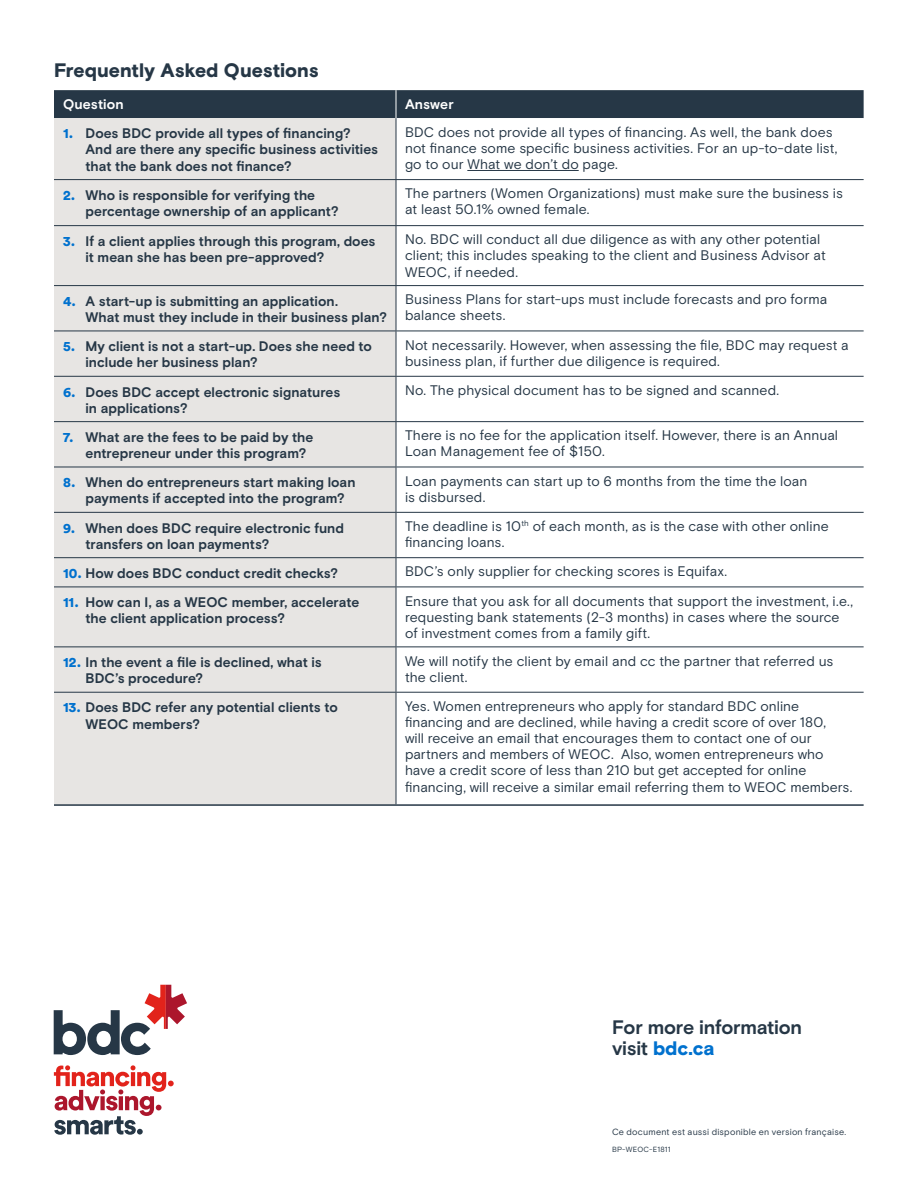
<style>
.page{position:relative;width:918px;height:1188px;background:#fff}
.page>*{position:absolute;margin:0;border:0;box-sizing:border-box;transform-origin:0 0}
.S2_Paragraphe{font:700 19.5px/21px "Basis Grotesque";letter-spacing:-.015em;color:#263746}
.S2_Paragraphe-2{font:900 19.5px "Basis Grotesque";color:#263746}
.t1{font:13.8px/16.2px "Basis Grotesque";letter-spacing:.005em;color:#263746}
.t2{font:700 13.8px/16.2px "Basis Grotesque";letter-spacing:.005em;color:#263746}
.t3{font:700 13.8px "Basis Grotesque";letter-spacing:.01em;color:#fff}
.Dispo_FR_EN{font:9px "Basis Grotesque";letter-spacing:.025em;color:#263746}
.t4{font:7.5px "Basis Grotesque";letter-spacing:.025em;color:#263746}
.s1{font-family:"Circular Std";font-weight:900;color:#0071ce}
.s2{font-weight:900;color:#0071ce}
</style>
<div class="page">
<svg style="left:54px;top:985px;width:133px;height:70px"></svg>
<svg style="left:54px;top:1065px;width:120px;height:70px"></svg>
<div style="left:54px;top:118px;width:342px;height:686px;background:#e7e5e3"></div>
<svg style="left:397px;top:180px;width:467px;height:512px"></svg>
<div style="left:54px;top:90px;width:810px;height:28px;background:#263746"></div>
<hr style="left:396px;top:179px;width:468px;height:1px;background:#263746">
<hr style="left:396px;top:225px;width:468px;height:1px;background:#263746">
<hr style="left:396px;top:285px;width:468px;height:1px;background:#263746">
<hr style="left:396px;top:118px;width:1px;height:61px;background:#263746">
<hr style="left:54px;top:179px;width:342px;height:1px;background:#263746">
<hr style="left:396px;top:180px;width:1px;height:45px;background:#263746">
<hr style="left:54px;top:225px;width:342px;height:1px;background:#263746">
<hr style="left:396px;top:226px;width:1px;height:59px;background:#263746">
<hr style="left:54px;top:285px;width:342px;height:1px;background:#263746">
<hr style="left:396px;top:286px;width:1px;height:45px;background:#263746">
<hr style="left:396px;top:331px;width:1px;height:45px;background:#263746">
<hr style="left:396px;top:377px;width:1px;height:44px;background:#263746">
<hr style="left:396px;top:422px;width:1px;height:45px;background:#263746">
<hr style="left:396px;top:467px;width:1px;height:45px;background:#263746">
<hr style="left:396px;top:513px;width:1px;height:44px;background:#263746">
<svg style="left:396px;top:558px;width:1px;height:29px"></svg>
<hr style="left:396px;top:587px;width:1px;height:60px;background:#263746">
<hr style="left:396px;top:647px;width:1px;height:45px;background:#263746">
<hr style="left:396px;top:693px;width:1px;height:111px;background:#263746">
<hr style="left:54px;top:804px;width:342px;height:2px;background:#263746">
<hr style="left:396px;top:804px;width:468px;height:2px;background:#263746">
<hr style="left:54px;top:331px;width:342px;height:1px;background:#263746">
<hr style="left:396px;top:331px;width:468px;height:1px;background:#263746">
<hr style="left:54px;top:376px;width:342px;height:1px;background:#263746">
<hr style="left:396px;top:376px;width:468px;height:1px;background:#263746">
<hr style="left:54px;top:421px;width:342px;height:1px;background:#263746">
<hr style="left:396px;top:421px;width:468px;height:1px;background:#263746">
<hr style="left:54px;top:467px;width:342px;height:1px;background:#263746">
<hr style="left:396px;top:467px;width:468px;height:1px;background:#263746">
<hr style="left:54px;top:512px;width:342px;height:1px;background:#263746">
<hr style="left:396px;top:512px;width:468px;height:1px;background:#263746">
<hr style="left:54px;top:557px;width:342px;height:1px;background:#263746">
<hr style="left:396px;top:557px;width:468px;height:1px;background:#263746">
<hr style="left:54px;top:587px;width:342px;height:1px;background:#263746">
<hr style="left:396px;top:587px;width:468px;height:1px;background:#263746">
<hr style="left:54px;top:647px;width:342px;height:1px;background:#263746">
<hr style="left:396px;top:647px;width:468px;height:1px;background:#263746">
<hr style="left:54px;top:692px;width:342px;height:1px;background:#263746">
<hr style="left:396px;top:692px;width:468px;height:1px;background:#263746">
<hr style="left:467px;top:170px;width:112px;height:1px;background:#263746">
<p class="S2_Paragraphe-2" style="left:54px;top:58px;width:266px">Frequently Asked Questions</p>
<p class="t3" style="left:63px;top:96px;width:62px">Question</p>
<p class="t3" style="left:405px;top:96px;width:50px">Answer</p>
<p class="t2" style="left:86px;top:125px;width:294px;text-indent:-22px"><span class="s1">1.</span> Does BDC provide all types of financing?<br>And are there any specific business activities that the bank does not finance?</p>
<p class="t1" style="left:405px;top:124px;width:434px">BDC does not provide all types of financing. As well, the bank does not finance some specific business activities. For an up-to-date list, go to our What we don’t do page.</p>
<p class="t2" style="left:86px;top:187px;width:255px;text-indent:-22px"><span class="s1">2.</span> Who is responsible for verifying the percentage ownership of an applicant?</p>
<p class="t1" style="left:405px;top:185px;width:439px">The partners (Women Organizations) must make sure the business is at least 50.1% owned female.</p>
<p class="t2" style="left:86px;top:233px;width:291px;text-indent:-22px"><span class="s1">3.</span> If a client applies through this program, does it mean she has been pre-approved?</p>
<p class="t1" style="left:405px;top:231px;width:422px">No. BDC will conduct all due diligence as with any other potential client; this includes speaking to the client and Business Advisor at<br>WEOC, if needed.</p>
<p class="t2" style="left:86px;top:293px;width:303px;text-indent:-22px"><span class="s1">4.</span> A start-up is submitting an application.<br>What must they include in their business plan?</p>
<p class="t1" style="left:405px;top:291px;width:424px">Business Plans for start-ups must include forecasts and pro forma balance sheets.</p>
<p class="t2" style="left:86px;top:338px;width:288px;text-indent:-22px"><span class="s1">5.</span> My client is not a start-up. Does she need to include her business plan?</p>
<p class="t1" style="left:405px;top:337px;width:445px">Not necessarily. However, when assessing the file, BDC may request a business plan, if further due diligence is required.</p>
<p class="t2" style="left:86px;top:383px;width:256px;text-indent:-22px"><span class="s1">6.</span> Does BDC accept electronic signatures in applications?</p>
<p class="t1" style="left:405px;top:382px;width:376px">No. The physical document has to be signed and scanned.</p>
<p class="t2" style="left:86px;top:429px;width:229px;text-indent:-22px"><span class="s1">7.</span> What are the fees to be paid by the entrepreneur under this program?</p>
<p class="t1" style="left:405px;top:427px;width:435px">There is no fee for the application itself. However, there is an Annual<br>Loan Management fee of $150.</p>
<p class="t2" style="left:86px;top:474px;width:272px;text-indent:-22px"><span class="s1">8.</span> When do entrepreneurs start making loan payments if accepted into the program?</p>
<p class="t1" style="left:405px;top:473px;width:404px">Loan payments can start up to 6 months from the time the loan is disbursed.</p>
<p class="t2" style="left:86px;top:520px;width:260px;text-indent:-22px"><span class="s1">9.</span> When does BDC require electronic fund transfers on loan payments?</p>
<p class="t1" style="left:405px;top:518px;width:425px">The deadline is 10<sup>th</sup> of each month, as is the case with other online financing loans.</p>
<p class="t2" style="left:63px;top:565px;width:277px"><span class="s1">10.</span> How does BDC conduct credit checks?</p>
<p class="t1" style="left:405px;top:563px;width:324px">BDC’s only supplier for checking scores is Equifax.</p>
<p class="t2" style="left:86px;top:594px;width:275px;text-indent:-22px"><span class="s1">11.</span> How can I, as a WEOC member, accelerate the client application process?</p>
<p class="t1" style="left:405px;top:593px;width:450px">Ensure that you ask for all documents that support the investment, i.e., requesting bank statements (2-3 months) in cases where the source of investment comes from a family gift.</p>
<p class="t2" style="left:86px;top:654px;width:238px;text-indent:-22px"><span class="s1">12.</span> In the event a file is declined, what is<br>BDC’s procedure?</p>
<p class="t1" style="left:405px;top:653px;width:430px">We will notify the client by email and cc the partner that referred us the client.</p>
<p class="t2" style="left:86px;top:699px;width:254px;text-indent:-22px"><span class="s1">13.</span> Does BDC refer any potential clients to<br>WEOC members?</p>
<p class="t1" style="left:405px;top:698px;width:449px">Yes. Women entrepreneurs who apply for standard BDC online financing and are declined, while having a credit score of over 180,<br>will receive an email that encourages them to contact one of our partners and members of WEOC. Also, women entrepreneurs who have a credit score of less than 210 but get accepted for online financing, will receive a similar email referring them to WEOC members.</p>
<p class="S2_Paragraphe" style="left:612px;top:1016px;width:192px">For more information visit <span class="s2">bdc.ca</span></p>
<p class="Dispo_FR_EN" style="left:612px;top:1126px;width:236px">Ce document est aussi disponible en version française.</p>
<p class="t4" style="left:612px;top:1145px;width:60px">BP-WEOC-E1811</p>
</div>
